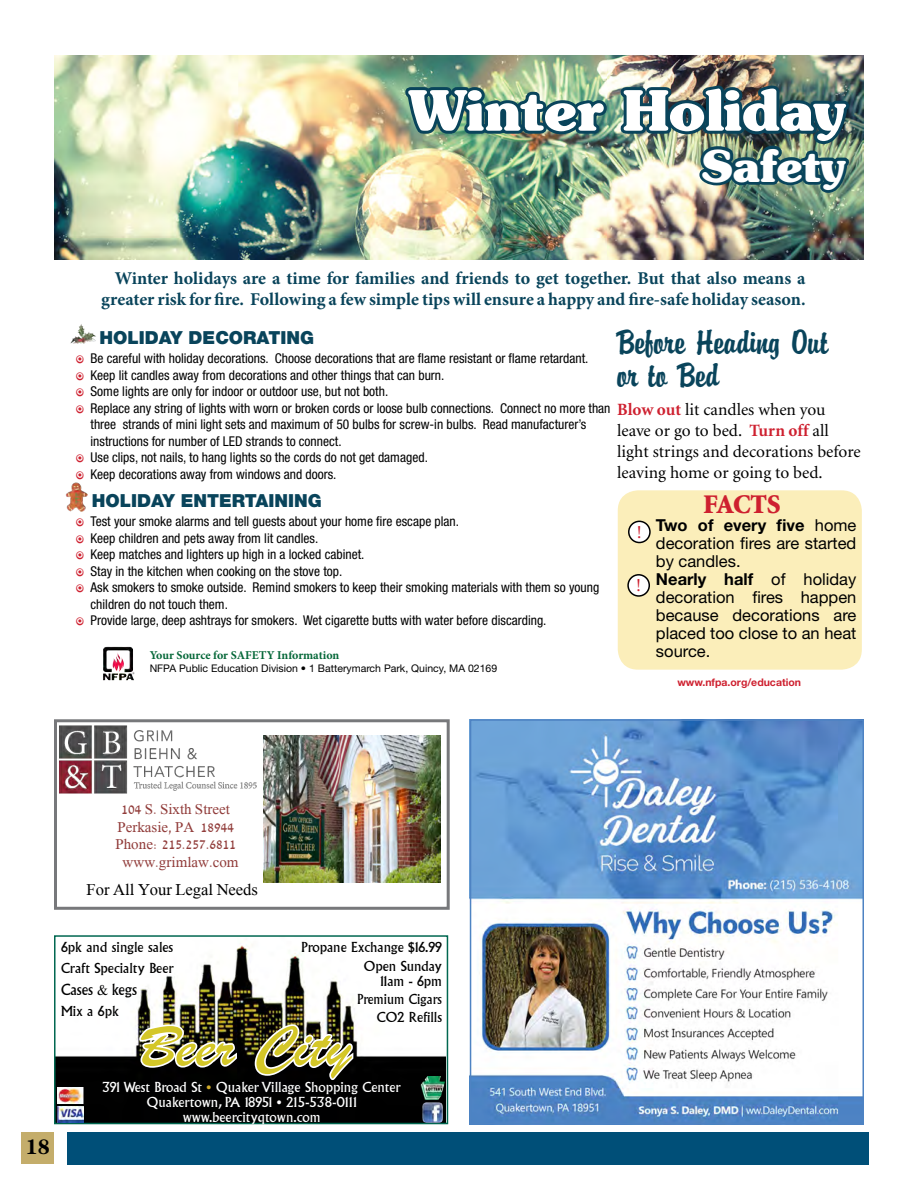
<style>
.page{position:relative;width:918px;height:1188px;background:#fff}
.page>*{position:absolute;margin:0;border:0;box-sizing:border-box;transform-origin:0 0}
.t1{font:60px "Brush Script";letter-spacing:.005em;color:#d4c728;scale:1.1 1}
.t2{font:700 55.5px "Souvenir";color:#fff}
.t3{font:700 43.5px "Souvenir";color:#fff}
.t4{font:36px/33px "Brandyscript";color:#09445b}
.t5{font:900 27px "Minion";letter-spacing:-.02em;color:#ce202f}
.t6{font:700 21px "Century";color:#000}
.t7{font:700 18px/21px "Minion Pro";color:#09445b;text-align:right}
.t8{font:900 18px "Helvetica Neue";color:#09445b}
.t9{font:18px "Minion Pro";color:#ce202f}
.t10{font:17.25px/21px "Minion";color:#000}
.t11{font:16.65px "David";color:#000}
.t12{font:16.5px/18px "Helvetica Neue";color:#000}
.t13{font:15px/17.9px "David";color:#913c3a;text-align:center}
.t14{font:15px "Albertus";color:#000;scale:.95 1}
.t15{font:condensed 13.5px/16.5px "Helvetica Neue";color:#000}
.t16{font:13.5px/18.3px "Albertus";color:#000;text-align:right}
.t17{font:13.5px/15px "Albertus";color:#fff;text-align:center}
.t18{font:700 12px "Minion Pro";letter-spacing:-.005em;color:#046738}
.t19{font:10.5px "Helvetica Neue";color:#000}
.t20{font:700 10.5px "Helvetica Neue";color:#ce202f}
.s1{font-weight:700;color:#ce202f}
.s2{font-weight:700}
.s3{font-family:"Times"}
.s4{color:#d2ad2a}
</style>
<div class="page">
<div style="left:68px;top:1132px;width:801px;height:32px;background:#004f78"></div>
<div style="left:22px;top:1132px;width:32px;height:31px;background:#c4ad6b"></div>
<img style="left:59px;top:725px;width:198px;height:69px">
<img style="left:263px;top:736px;width:177px;height:147px">
<div style="left:54px;top:719px;width:396px;height:191px;border:3px solid #77787b"></div>
<img style="left:57px;top:945px;width:388px;height:176px">
<div style="left:54px;top:935px;width:394px;height:189px;border:2px solid #006750"></div>
<img style="left:137px;top:1022px;width:102px;height:48px">
<img style="left:253px;top:1022px;width:103px;height:60px">
<img style="left:57px;top:1088px;width:27px;height:16px">
<img style="left:57px;top:1106px;width:26px;height:16px">
<img style="left:422px;top:1102px;width:22px;height:21px">
<img style="left:420px;top:1077px;width:25px;height:23px">
<img style="left:473px;top:722px;width:388px;height:399px">
<div style="left:470px;top:719px;width:394px;height:405px;border:2px solid #4e83c3"></div>
<img style="left:54px;top:55px;width:810px;height:204px">
<img style="left:402px;top:84px;width:208px;height:53px">
<img style="left:618px;top:83px;width:234px;height:113px">
<img style="left:70px;top:324px;width:26px;height:20px">
<img style="left:66px;top:482px;width:21px;height:30px">
<div style="left:618px;top:490px;width:244px;height:180px;background:#fbeeba;border-radius:20px"></div>
<div style="left:629px;top:521px;width:21px;height:22px;background:#fff;border-radius:50%"></div>
<div style="left:628px;top:521px;width:23px;height:22px;border:2px solid #000;border-radius:50%"></div>
<div style="left:628px;top:575px;width:21px;height:21px;background:#fff;border-radius:50%"></div>
<div style="left:627px;top:574px;width:23px;height:23px;border:2px solid #000;border-radius:50%"></div>
<img style="left:103px;top:647px;width:30px;height:25px">
<h2 class="t2" style="left:409px;top:75px;width:438px">Winter Holiday</h2>
<h3 class="t3" style="left:702px;top:138px;width:145px">Safety</h3>
<h3 class="t7" style="left:101px;top:267px;width:706px">Winter holidays are a time for families and friends to get together. But that also means a greater risk for fire. Following a few simple tips will ensure a happy and fire-safe holiday season.</h3>
<h3 class="t8" style="left:100px;top:326px;width:216px">HOLIDAY DECORATING</h3>
<p class="t15" style="left:91px;top:350px;width:521px">Be careful with holiday decorations. Choose decorations that are flame resistant or flame retardant.<br>Keep lit candles away from decorations and other things that can burn.<br>Some lights are only for indoor or outdoor use, but not both.<br>Replace any string of lights with worn or broken cords or loose bulb connections. Connect no more than three strands of mini light sets and maximum of 50 bulbs for screw-in bulbs. Read manufacturer’s instructions for number of LED strands to connect.<br>Use clips, not nails, to hang lights so the cords do not get damaged.<br>Keep decorations away from windows and doors.</p>
<h3 class="t8" style="left:92px;top:490px;width:232px">HOLIDAY ENTERTAINING</h3>
<p class="t15" style="left:91px;top:513px;width:510px">Test your smoke alarms and tell guests about your home fire escape plan.<br>Keep children and pets away from lit candles.<br>Keep matches and lighters up high in a locked cabinet.<br>Stay in the kitchen when cooking on the stove top.<br>Ask smokers to smoke outside. Remind smokers to keep their smoking materials with them so young children do not touch them.<br>Provide large, deep ashtrays for smokers. Wet cigarette butts with water before discarding.</p>
<h3 class="t4" style="left:617px;top:328px;width:213px">Before Heading Out or to Bed</h3>
<p class="t10" style="left:617px;top:399px;width:245px"><span class="s1">Blow out</span> lit candles when you leave or go to bed. <span class="s1">Turn off</span> all light strings and decorations before leaving home or going to bed.</p>
<h3 class="t5" style="left:703px;top:491px;width:79px">FACTS</h3>
<p class="t12" style="left:656px;top:516px;width:202px"><span class="s2">Two of every five</span> home decoration fires are started by candles.<br><span class="s2">Nearly half</span> of holiday decoration fires happen because decorations are placed too close to an heat source.</p>
<h3 class="t9" style="left:637px;top:520px;width:6px">!</h3>
<h3 class="t9" style="left:636px;top:574px;width:6px">!</h3>
<p class="t18" style="left:150px;top:647px;width:191px">Your Source for SAFETY Information</p>
<p class="t19" style="left:150px;top:662px;width:349px">NFPA Public Education Division • 1 Batterymarch Park, Quincy, MA 02169</p>
<p class="t20" style="left:677px;top:676px;width:125px">www.nfpa.org/education</p>
<p class="t13" style="left:115px;top:801px;width:125px">104 S. Sixth Street<br>Perkasie, PA 18944<br>Phone: 215.257.6811 www.grimlaw.com</p>
<p class="t11" style="left:87px;top:883px;width:173px">For All Your Legal Needs</p>
<h3 class="t6" style="left:26px;top:1134px;width:26px">18</h3>
<p class="t16" style="left:61px;top:937px;width:114px;line-height:21.3px;text-align:left">6pk and single sales<br>Craft Specialty Beer</p>
<p class="t14" style="left:61px;top:981px;width:82px">Cases <span class="s3">&amp;</span> kegs</p>
<p class="t16" style="left:61px;top:1002px;width:59px">Mix a 6pk</p>
<p class="t16" style="left:301px;top:939px;width:142px">Propane Exchange $16.99<br>Open Sunday</p>
<p class="t16" style="left:357px;top:972px;width:86px">11am - 6pm<br>Premium Cigars<br>CO2 Refills</p>
<h1 class="t1" style="left:139px;top:1010px;width:194px">Beer City</h1>
<p class="t17" style="left:102px;top:1080px;width:300px">391 West Broad St <span class="s4">•</span> Quaker Village Shopping Center<br>Quakertown, PA 18951 • 215-538-0111 www.beercityqtown.com</p>
</div>
